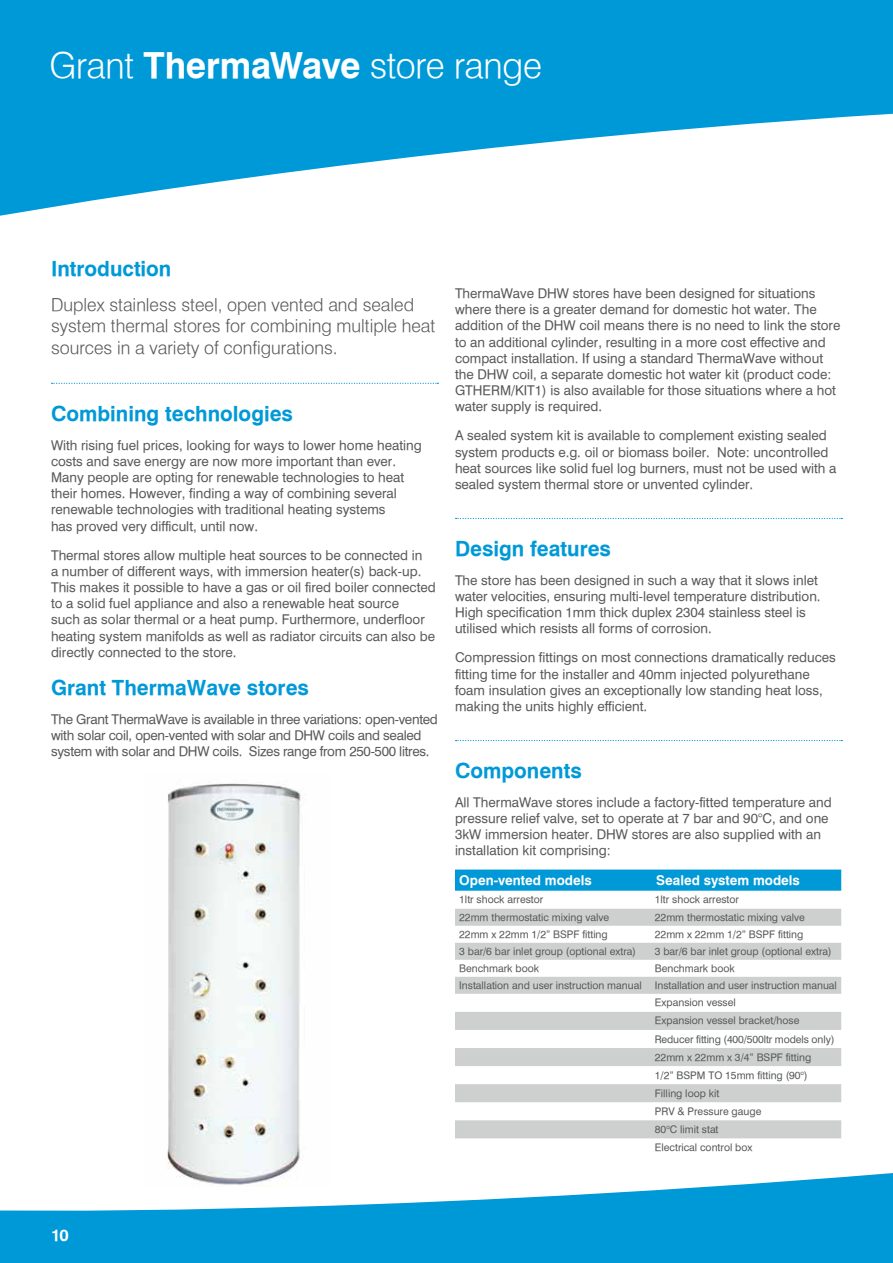
<style>
.page{position:relative;width:893px;height:1263px;background:#fff}
.page>*{position:absolute;margin:0;border:0;box-sizing:border-box;transform-origin:0 0}
.t1{font:300 36px "Halvett";letter-spacing:-.01em;color:#fff}
.t2{font:700 21px "Halvett";color:#0099d8}
.t3{font:300 18px/21.6px "Halvett";color:#58595b}
.t4{font:700 16.5px "Halvett";color:#fff}
.t5{font:13.5px/16.2px "Halvett";color:#58595b}
.t6{font:13.5px/16.2px "Halvett";letter-spacing:-.02em;color:#58595b}
.t7{font:700 13.5px "Halvett";color:#fff}
.t8{font:10.5px "Halvett";color:#58595b}
.s1{font-weight:700}
</style>
<div class="page">
<svg style="left:0;top:1173px;width:893px;height:90px;fill:#0099d8"></svg>
<svg style="left:0;top:0;width:893px;height:216px;fill:#0099d8"></svg>
<svg style="left:52px;top:383px;width:386px;height:1px"></svg>
<svg style="left:456px;top:518px;width:386px;height:1px"></svg>
<svg style="left:456px;top:740px;width:386px;height:1px"></svg>
<svg style="left:455px;top:869px;width:386px;height:22px;background:#0a9dd9"></svg>
<svg style="left:455px;top:909px;width:386px;height:229px;fill:#ced0d0"></svg>
<img style="left:144px;top:783px;width:186px;height:403px">
<h1 class="t1" style="left:49px;top:43px;width:494px">Grant <span class="s1">ThermaWave</span> store range</h1>
<h2 class="t2" style="left:51px;top:256px;width:122px">Introduction</h2>
<h3 class="t3" style="left:51px;top:293px;width:386px">Duplex stainless steel, open vented and sealed system thermal stores for combining multiple heat sources in a variety of configurations.</h3>
<h2 class="t2" style="left:51px;top:400px;width:243px">Combining technologies</h2>
<p class="t5" style="left:51px;top:437px;width:372px">With rising fuel prices, looking for ways to lower home heating costs and save energy are now more important than ever.<br>Many people are opting for renewable technologies to heat their homes. However, finding a way of combining several renewable technologies with traditional heating systems<br>has proved very difficult, until now.</p>
<p class="t5" style="left:51px;top:547px;width:386px">Thermal stores allow multiple heat sources to be connected in<br>a number of different ways, with immersion heater(s) back-up.<br>This makes it possible to have a gas or oil fired boiler connected to a solid fuel appliance and also a renewable heat source<br>such as solar thermal or a heat pump. Furthermore, underfloor heating system manifolds as well as radiator circuits can also be directly connected to the store.</p>
<h2 class="t2" style="left:51px;top:675px;width:259px">Grant ThermaWave stores</h2>
<p class="t6" style="left:51px;top:711px;width:388px">The Grant ThermaWave is available in three variations: open-vented with solar coil, open-vented with solar and DHW coils and sealed system with solar and DHW coils. Sizes range from 250-500 litres.</p>
<p class="t5" style="left:455px;top:285px;width:387px">ThermaWave DHW stores have been designed for situations where there is a greater demand for domestic hot water. The addition of the DHW coil means there is no need to link the store to an additional cylinder, resulting in a more cost effective and compact installation. If using a standard ThermaWave without the DHW coil, a separate domestic hot water kit (product code:<br>GTHERM/KIT1) is also available for those situations where a hot water supply is required.</p>
<p class="t5" style="left:455px;top:427px;width:383px">A sealed system kit is available to complement existing sealed system products e.g. oil or biomass boiler. Note: uncontrolled heat sources like solid fuel log burners, must not be used with a sealed system thermal store or unvented cylinder.</p>
<h2 class="t2" style="left:455px;top:536px;width:157px">Design features</h2>
<p class="t5" style="left:455px;top:572px;width:367px">The store has been designed in such a way that it slows inlet water velocities, ensuring multi-level temperature distribution.<br>High specification 1mm thick duplex 2304 stainless steel is utilised which resists all forms of corrosion.</p>
<p class="t5" style="left:455px;top:649px;width:382px">Compression fittings on most connections dramatically reduces fitting time for the installer and 40mm injected polyurethane foam insulation gives an exceptionally low standing heat loss, making the units highly efficient.</p>
<h2 class="t2" style="left:455px;top:758px;width:128px">Components</h2>
<p class="t5" style="left:455px;top:794px;width:378px">All ThermaWave stores include a factory-fitted temperature and pressure relief valve, set to operate at 7 bar and 90°C, and one 3kW immersion heater. DHW stores are also supplied with an installation kit comprising:</p>
<p class="t7" style="left:459px;top:872px;width:134px">Open-vented models</p>
<p class="t7" style="left:656px;top:872px;width:145px">Sealed system models</p>
<p class="t8" style="left:459px;top:893px;width:86px">1ltr shock arrestor</p>
<p class="t8" style="left:655px;top:893px;width:86px">1ltr shock arrestor</p>
<p class="t8" style="left:459px;top:911px;width:151px">22mm thermostatic mixing valve</p>
<p class="t8" style="left:655px;top:911px;width:151px">22mm thermostatic mixing valve</p>
<p class="t8" style="left:459px;top:928px;width:150px">22mm x 22mm 1/2” BSPF fitting</p>
<p class="t8" style="left:655px;top:928px;width:150px">22mm x 22mm 1/2” BSPF fitting</p>
<p class="t8" style="left:459px;top:945px;width:178px">3 bar/6 bar inlet group (optional extra)</p>
<p class="t8" style="left:655px;top:945px;width:178px">3 bar/6 bar inlet group (optional extra)</p>
<p class="t8" style="left:459px;top:962px;width:81px">Benchmark book</p>
<p class="t8" style="left:655px;top:962px;width:81px">Benchmark book</p>
<p class="t8" style="left:459px;top:979px;width:379px">Installation and user instruction manual Installation and user instruction manual</p>
<p class="t8" style="left:655px;top:996px;width:82px">Expansion vessel</p>
<p class="t8" style="left:655px;top:1014px;width:146px">Expansion vessel bracket/hose</p>
<p class="t8" style="left:655px;top:1032px;width:181px">Reducer fitting (400/500ltr models only)</p>
<p class="t8" style="left:655px;top:1050px;width:158px">22mm x 22mm x 3/4” BSPF fitting</p>
<p class="t8" style="left:655px;top:1068px;width:154px">1/2” BSPM TO 15mm fitting (90<sup>o</sup>)</p>
<p class="t8" style="left:655px;top:1087px;width:66px">Filling loop kit</p>
<p class="t8" style="left:655px;top:1105px;width:108px">PRV &amp; Pressure gauge</p>
<p class="t8" style="left:655px;top:1123px;width:65px">80<sup>o</sup>C limit stat</p>
<p class="t8" style="left:655px;top:1141px;width:99px">Electrical control box</p>
<p class="t4" style="left:51px;top:1225px;width:19px">10</p>
</div>
